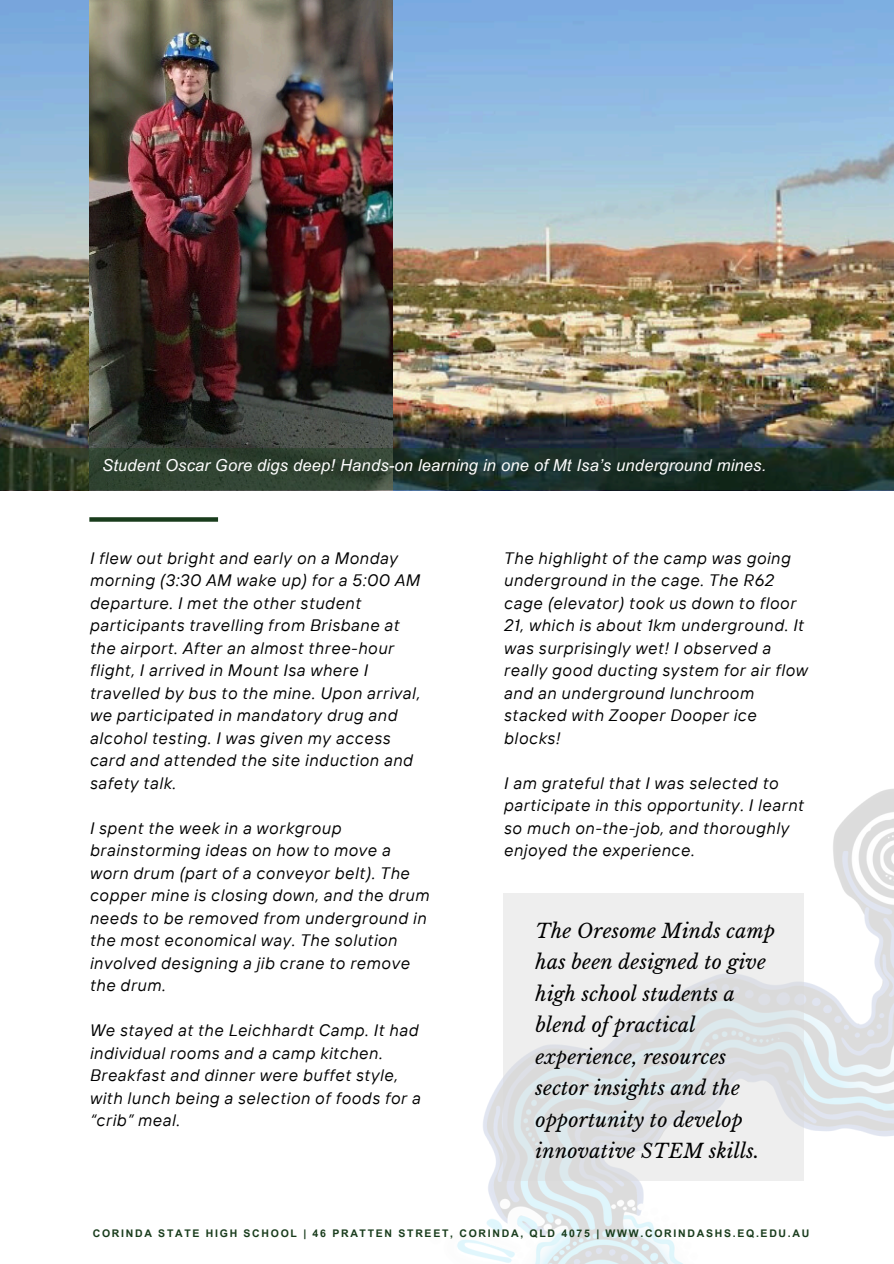
<style>
.page{position:relative;width:894px;height:1264px;background:#fff}
.page>*{position:absolute;margin:0;border:0;box-sizing:border-box;transform-origin:0 0}
.t1{font:italic 19.5px/31.5px "Libre Baskerville";letter-spacing:.01em;color:#000}
.t2{font:italic 16.5px/22.5px "TT Interphases";letter-spacing:.04em;color:#000001}
.t3{font:italic 16.5px "Arial MT Pro";letter-spacing:.01em;color:#fefefe}
.t4{font:700 10.5px "Arial MT Pro";letter-spacing:.16em;color:#193c1c}
</style>
<div class="page">
<img style="left:0;top:0;width:893px;height:448px">
<svg style="left:89px;top:517px;width:129px;height:4px"></svg>
<img style="left:457px;top:789px;width:436px;height:474px">
<svg style="left:503px;top:893px;width:300px;height:287px;background:#e5e7e8"></svg>
<img style="left:89px;top:0;width:303px;height:448px">
<svg style="left:0;top:448px;width:893px;height:42px;background:#233629"></svg>
<h2 class="t3" style="left:102px;top:458px;width:665px">Student Oscar Gore digs deep! Hands-on learning in one of Mt Isa’s underground mines.</h2>
<h2 class="t2" style="left:89px;top:546px;width:332px">I flew out bright and early on a Monday morning (3:30 AM wake up) for a 5:00 AM departure. I met the other student participants travelling from Brisbane at the airport. After an almost three-hour flight, I arrived in Mount Isa where I travelled by bus to the mine. Upon arrival, we participated in mandatory drug and alcohol testing. I was given my access card and attended the site induction and safety talk.</h2>
<h2 class="t2" style="left:89px;top:816px;width:341px">I spent the week in a workgroup brainstorming ideas on how to move a worn drum (part of a conveyor belt). The copper mine is closing down, and the drum needs to be removed from underground in the most economical way. The solution involved designing a jib crane to remove the drum.</h2>
<h2 class="t2" style="left:89px;top:1018px;width:332px">We stayed at the Leichhardt Camp. It had individual rooms and a camp kitchen.<br>Breakfast and dinner were buffet style, with lunch being a selection of foods for a “crib” meal.</h2>
<h2 class="t2" style="left:503px;top:546px;width:305px">The highlight of the camp was going underground in the cage. The R62 cage (elevator) took us down to floor<br>21, which is about 1km underground. It was surprisingly wet! I observed a really good ducting system for air flow and an underground lunchroom stacked with Zooper Dooper ice blocks!</h2>
<h2 class="t2" style="left:503px;top:771px;width:301px">I am grateful that I was selected to participate in this opportunity. I learnt so much on-the-job, and thoroughly enjoyed the experience.</h2>
<h1 class="t1" style="left:535px;top:915px;width:241px">The Oresome Minds camp has been designed to give high school students a blend of practical experience, resources sector insights and the opportunity to develop innovative STEM skills.</h1>
<p class="t4" style="left:93px;top:1228px;width:718px">CORINDA STATE HIGH SCHOOL | 46 PRATTEN STREET, CORINDA, QLD 4075 | WWW.CORINDASHS.EQ.EDU.AU</p>
</div>
